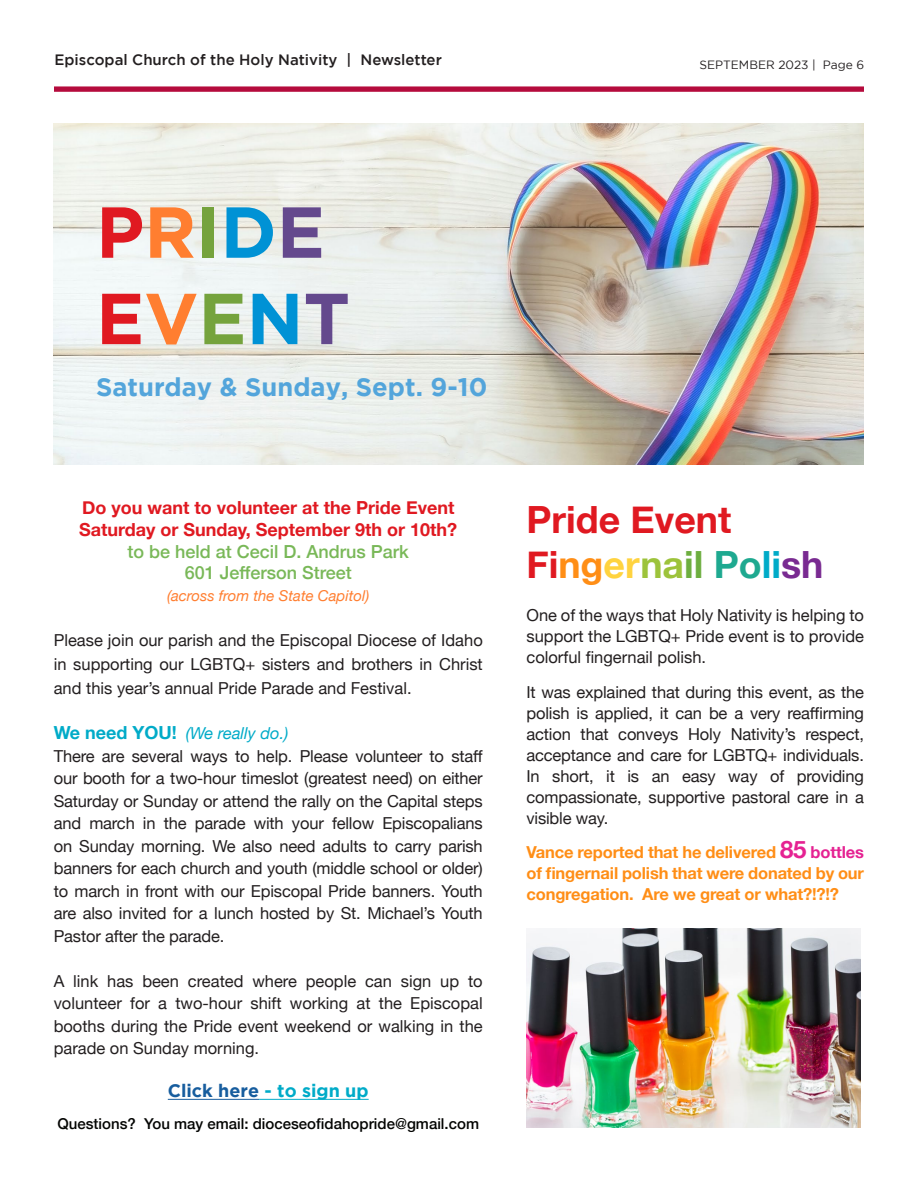
<style>
.page{position:relative;width:918px;height:1188px;background:#fff}
.page>*{position:absolute;margin:0;border:0;box-sizing:border-box;transform-origin:0 0}
.t1{font:700 72px "Gotham";color:#e01921}
.t2{font:700 37.5px "Helvetica Neue";color:#e01921}
.t3{font:700 25.5px "Gotham";color:#53a5db}
.t4{font:500 18px/21.6px "Helvetica Neue";color:#79b858;text-align:center}
.t5{font:700 18px "Helvetica Neue";color:#e01921}
.t6{font:700 18px "Gotham";color:#175d9e}
.t7{font:16.5px/22.5px "Helvetica Neue";color:#231f20;text-align:justify}
.t8{font:700 16.5px/21px "Helvetica Neue";letter-spacing:-.01em;color:#ff8e16;text-align:justify}
.t9{font:italic 16.5px "Helvetica Neue";color:#00abc8}
.t10{font:500 15px "Helvetica Neue";color:#040503}
.t11{font:500 15px "Gotham";color:#231f20}
.t12{font:italic 15px "Helvetica Neue";color:#ff7e30}
.t13{font:12px "Gotham";color:#231f20}
.s1{color:#ff7e30}
.s2{color:#75a33d}
.s3{color:#0092d5}
.s4{color:#64498d}
.s5{font-weight:700;color:#e01921}
.s6{font-weight:700;font-style:normal;font-size:18px}
.s7{color:#00abc8}
.s8{color:#ff8e16}
.s9{color:#ffd33f}
.s10{color:#9dc33b}
.s11{color:#6dae3f}
.s12{color:#1ea990}
.s13{color:#792a91}
.s14{font-size:24px;color:#e52292}
.s15{color:#e52292}
</style>
<div class="page">
<svg style="left:54px;top:86px;width:810px;height:6px;background:#bd2652"></svg>
<hr style="left:168px;top:1099px;width:91px;height:1px;background:#175d9e">
<hr style="left:259px;top:1099px;width:110px;height:1px;background:#00abc8">
<img style="left:54px;top:123px;width:810px;height:341px">
<img style="left:527px;top:928px;width:334px;height:200px">
<p class="t11" style="left:55px;top:51px;width:389px">Episcopal Church of the Holy Nativity | Newsletter</p>
<p class="t13" style="left:699px;top:58px;width:166px">SEPTEMBER 2023 | Page 6</p>
<p class="t1" style="left:96px;top:191px;width:230px">P<span class="s1">R</span><span class="s2">I</span><span class="s3">D</span><span class="s4">E</span></p>
<p class="t1" style="left:96px;top:277px;width:256px">E<span class="s1">V</span><span class="s2">E</span><span class="s3">N</span><span class="s4">T</span></p>
<p class="t3" style="left:96px;top:372px;width:393px">Saturday &amp; Sunday, Sept. 9-10</p>
<p class="t5" style="left:82px;top:494px;width:374px">Do you want to volunteer at the Pride Event</p>
<p class="t4" style="left:79px;top:517px;width:380px"><span class="s5">Saturday or Sunday, September 9th or 10th? </span>to be held at Cecil D. Andrus Park<br>601 Jefferson Street</p>
<p class="t12" style="left:167px;top:585px;width:204px">(across from the State Capitol)</p>
<p class="t7" style="left:54px;top:629px;width:431px;line-height:24px">Please join our parish and the Episcopal Diocese of Idaho in supporting our LGBTQ+ sisters and brothers in Christ and this year’s annual Pride Parade and Festival.</p>
<p class="t9" style="left:54px;top:722px;width:236px"><span class="s6">We need YOU!</span> (We really do.)</p>
<p class="t7" style="left:54px;top:746px;width:431px">There are several ways to help. Please volunteer to staff our booth for a two-hour timeslot (greatest need) on either Saturday or Sunday or attend the rally on the Capital steps and march in the parade with your fellow Episcopalians on Sunday morning. We also need adults to carry parish banners for each church and youth (middle school or older) to march in front with our Episcopal Pride banners. Youth are also invited for a lunch hosted by St. Michael’s Youth Pastor after the parade.</p>
<p class="t7" style="left:54px;top:971px;width:431px">A link has been created where people can sign up to volunteer for a two-hour shift working at the Episcopal booths during the Pride event weekend or walking in the parade on Sunday morning.</p>
<p class="t6" style="left:168px;top:1080px;width:202px">Click here <span class="s7">- to sign up</span></p>
<p class="t10" style="left:57px;top:1112px;width:423px">Questions? You may email: dioceseofidahopride@gmail.com</p>
<p class="t2" style="left:526px;top:491px;width:206px">Pride Event</p>
<p class="t2" style="left:526px;top:536px;width:299px">Fi<span class="s8">ng</span><span class="s9">er</span><span class="s10">na</span><span class="s11">il</span> <span class="s12">Po</span><span class="s7">li</span><span class="s13">sh</span></p>
<p class="t7" style="left:526px;top:606px;width:339px;line-height:21px">One of the ways that Holy Nativity is helping to support the LGBTQ+ Pride event is to provide colorful fingernail polish.</p>
<p class="t7" style="left:526px;top:682px;width:339px;line-height:21px">It was explained that during this event, as the polish is applied, it can be a very reaffirming action that conveys Holy Nativity’s respect, acceptance and care for LGBTQ+ individuals.<br>In short, it is an easy way of providing compassionate, supportive pastoral care in a visible way.</p>
<p class="t8" style="left:526px;top:842px;width:339px">Vance reported that he delivered <span class="s14">85</span> <span class="s15">bottles </span>of fingernail polish that were donated by our congregation. Are we great or what?!?!?</p>
</div>
